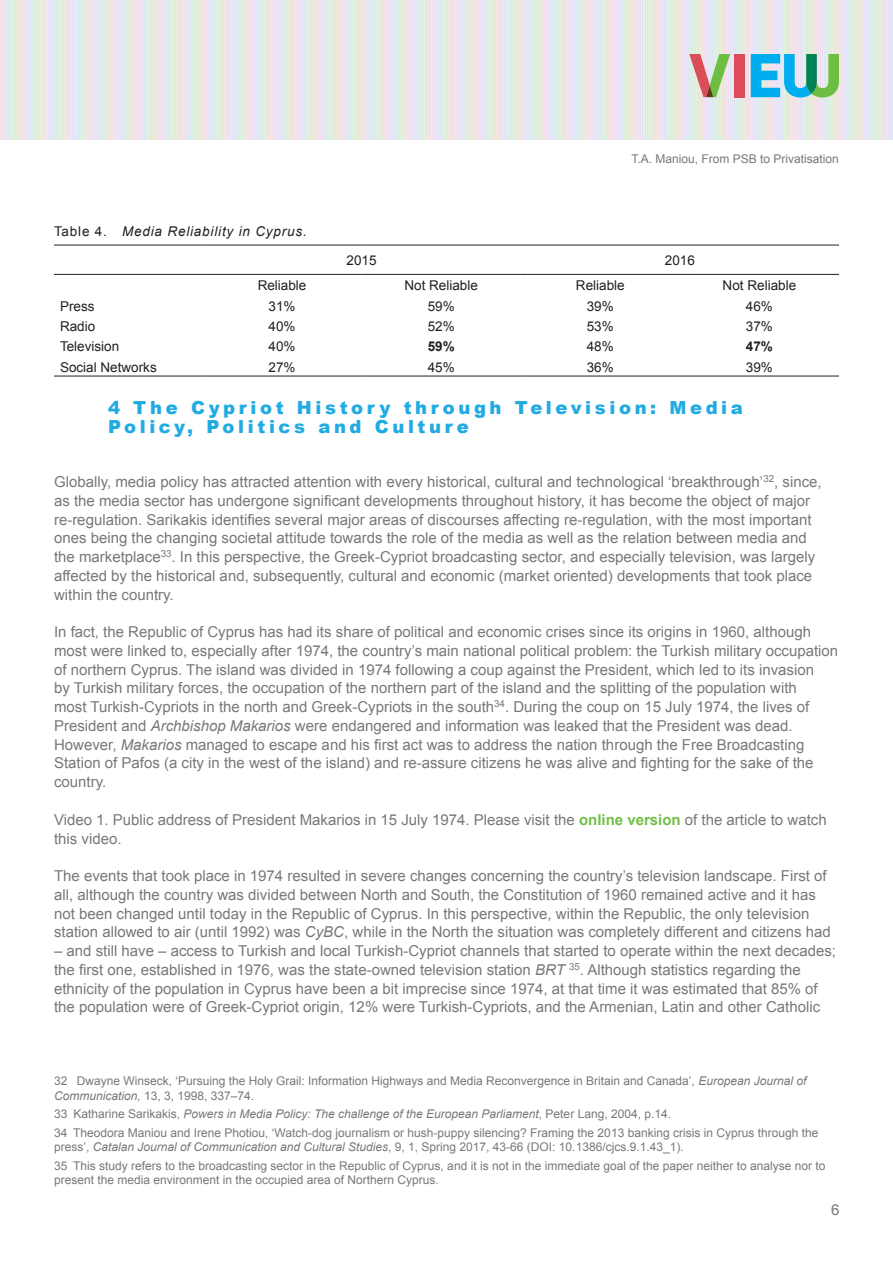
<style>
.page{position:relative;width:893px;height:1263px;background:#fff}
.page>*{position:absolute;margin:0;border:0;box-sizing:border-box;transform-origin:0 0}
.t1{font:900 18px/18.8px "Arial";letter-spacing:.2em;color:#22abe2}
.t2{font:15px/18.8px "Arial";color:#797877}
.t3{font:13.5px "Arial";color:#231f20}
.t4{font:italic 13.5px "Arial";letter-spacing:.06em;color:#231f20}
.t5{font:700 13.5px "Arial";color:#231f20}
.t6{font:12px/18.8px "Arial";color:#797877}
.s1{font-style:normal}
.s2{font-style:italic}
.s3{font-weight:700;color:#70bf47}
</style>
<div class="page">
<img style="left:0;top:0;width:893px;height:140px">
<div style="left:734px;top:54px;width:10px;height:43px;background:#db4d58"></div>
<svg style="left:751px;top:54px;width:88px;height:44px;background:#64c0c4"></svg>
<svg style="left:689px;top:54px;width:41px;height:43px;background:#c6b69c"></svg>
<hr style="left:54px;top:245px;width:148px;height:1px;background:#231f20">
<hr style="left:202px;top:245px;width:160px;height:1px;background:#231f20">
<hr style="left:362px;top:245px;width:159px;height:1px;background:#231f20">
<hr style="left:521px;top:245px;width:159px;height:1px;background:#231f20">
<hr style="left:680px;top:245px;width:159px;height:1px;background:#231f20">
<hr style="left:54px;top:274px;width:148px;height:1px;background:#231f20">
<hr style="left:202px;top:274px;width:160px;height:1px;background:#231f20">
<hr style="left:362px;top:274px;width:159px;height:1px;background:#231f20">
<hr style="left:521px;top:274px;width:159px;height:1px;background:#231f20">
<hr style="left:680px;top:274px;width:159px;height:1px;background:#231f20">
<hr style="left:54px;top:376px;width:148px;height:1px;background:#231f20">
<hr style="left:202px;top:376px;width:160px;height:1px;background:#231f20">
<hr style="left:362px;top:376px;width:159px;height:1px;background:#231f20">
<hr style="left:521px;top:376px;width:159px;height:1px;background:#231f20">
<hr style="left:680px;top:376px;width:159px;height:1px;background:#231f20">
<p class="t4" style="left:54px;top:223px;width:254px"><span class="s1">Table 4.</span> Media Reliability in Cyprus.</p>
<p class="t6" style="left:632px;top:149px;width:209px">T.A. Maniou, From PSB to Privatisation</p>
<p class="t3" style="left:347px;top:252px;width:32px">2015</p>
<p class="t3" style="left:665px;top:252px;width:32px">2016</p>
<p class="t3" style="left:258px;top:277px;width:50px">Reliable</p>
<p class="t3" style="left:404px;top:277px;width:75px">Not Reliable</p>
<p class="t3" style="left:576px;top:277px;width:50px">Reliable</p>
<p class="t3" style="left:723px;top:277px;width:75px">Not Reliable</p>
<p class="t3" style="left:60px;top:297px;width:36px">Press</p>
<p class="t3" style="left:269px;top:297px;width:29px">31%</p>
<p class="t3" style="left:428px;top:297px;width:29px">59%</p>
<p class="t3" style="left:587px;top:297px;width:29px">39%</p>
<p class="t3" style="left:746px;top:297px;width:29px">46%</p>
<p class="t3" style="left:60px;top:317px;width:37px">Radio</p>
<p class="t3" style="left:269px;top:317px;width:29px">40%</p>
<p class="t3" style="left:428px;top:317px;width:29px">52%</p>
<p class="t3" style="left:587px;top:317px;width:29px">53%</p>
<p class="t3" style="left:746px;top:317px;width:29px">37%</p>
<p class="t3" style="left:60px;top:338px;width:61px">Television</p>
<p class="t3" style="left:269px;top:338px;width:29px">40%</p>
<p class="t5" style="left:428px;top:337px;width:29px">59%</p>
<p class="t3" style="left:587px;top:338px;width:29px">48%</p>
<p class="t5" style="left:746px;top:337px;width:29px">47%</p>
<p class="t3" style="left:60px;top:358px;width:98px">Social Networks</p>
<p class="t3" style="left:269px;top:358px;width:29px">27%</p>
<p class="t3" style="left:428px;top:358px;width:29px">45%</p>
<p class="t3" style="left:587px;top:358px;width:29px">36%</p>
<p class="t3" style="left:746px;top:358px;width:29px">39%</p>
<p class="t1" style="left:108px;top:398px;width:636px">4 The Cypriot History through Television: Media<br>Policy, Politics and Culture</p>
<p class="t2" style="left:54px;top:473px;width:769px">Globally, media policy has attracted attention with every historical, cultural and technological ‘breakthrough’<sup>32</sup>, since, as the media sector has undergone significant developments throughout history, it has become the object of major re-regulation. Sarikakis identifies several major areas of discourses affecting re-regulation, with the most important ones being the changing societal attitude towards the role of the media as well as the relation between media and the marketplace<sup>33</sup>. In this perspective, the Greek-Cypriot broadcasting sector, and especially television, was largely affected by the historical and, subsequently, cultural and economic (market oriented) developments that took place within the country.</p>
<p class="t2" style="left:54px;top:623px;width:786px">In fact, the Republic of Cyprus has had its share of political and economic crises since its origins in 1960, although most were linked to, especially after 1974, the country’s main national political problem: the Turkish military occupation of northern Cyprus. The island was divided in 1974 following a coup against the President, which led to its invasion<br>by Turkish military forces, the occupation of the northern part of the island and the splitting of the population with<br>most Turkish-Cypriots in the north and Greek-Cypriots in the south<sup>34</sup>. During the coup on 15 July 1974, the lives of President and <span class="s2">Archbishop Makarios</span> were endangered and information was leaked that the President was dead.<br>However, <span class="s2">Makarios</span> managed to escape and his first act was to address the nation through the Free Broadcasting Station of Pafos (a city in the west of the island) and re-assure citizens he was alive and fighting for the sake of the country.</p>
<p class="t2" style="left:54px;top:810px;width:774px">Video 1. Public address of President Makarios in 15 July 1974. Please visit the <span class="s3">online version</span> of the article to watch this video.</p>
<p class="t2" style="left:54px;top:866px;width:778px">The events that took place in 1974 resulted in severe changes concerning the country’s television landscape. First of all, although the country was divided between North and South, the Constitution of 1960 remained active and it has not been changed until today in the Republic of Cyprus. In this perspective, within the Republic, the only television station allowed to air (until 1992) was <span class="s2">CyBC</span>, while in the North the situation was completely different and citizens had</p>
<p class="t2" style="left:54px;top:941px;width:784px">– and still have – access to Turkish and local Turkish-Cypriot channels that started to operate within the next decades; the first one, established in 1976, was the state-owned television station <span class="s2">BRT</span> <sup>35</sup>. Although statistics regarding the ethnicity of the population in Cyprus have been a bit imprecise since 1974, at that time it was estimated that 85% of the population were of Greek-Cypriot origin, 12% were Turkish-Cypriots, and the Armenian, Latin and other Catholic</p>
<p class="t6" style="left:54px;top:1074px;width:754px;line-height:14.2px">32 Dwayne Winseck, ‘Pursuing the Holy Grail: Information Highways and Media Reconvergence in Britain and Canada’, <span class="s2">European Journal of<br>Communication,</span> 13, 3, 1998, 337–74.</p>
<p class="t6" style="left:54px;top:1105px;width:766px">33 Katharine Sarikakis, <span class="s2">Powers in Media Policy: The challenge of the European Parliament</span>, Peter Lang, 2004, p.14.<br>34 Theodora Maniou and Irene Photiou, ‘Watch-dog journalism or hush-puppy silencing? Framing the 2013 banking crisis in Cyprus through the</p>
<p class="t6" style="left:54px;top:1138px;width:773px">press’, <span class="s2">Catalan Journal of Communication and Cultural Studies</span>, 9, 1, Spring 2017, 43-66 (DOI: 10.1386/cjcs.9.1.43_1).<br>35 This study refers to the broadcasting sector in the Republic of Cyprus, and it is not in the immediate goal of the paper neither to analyse nor to</p>
<p class="t6" style="left:54px;top:1171px;width:386px">present the media environment in the occupied area of Northern Cyprus.</p>
<p class="t2" style="left:831px;top:1201px;width:10px">6</p>
</div>
